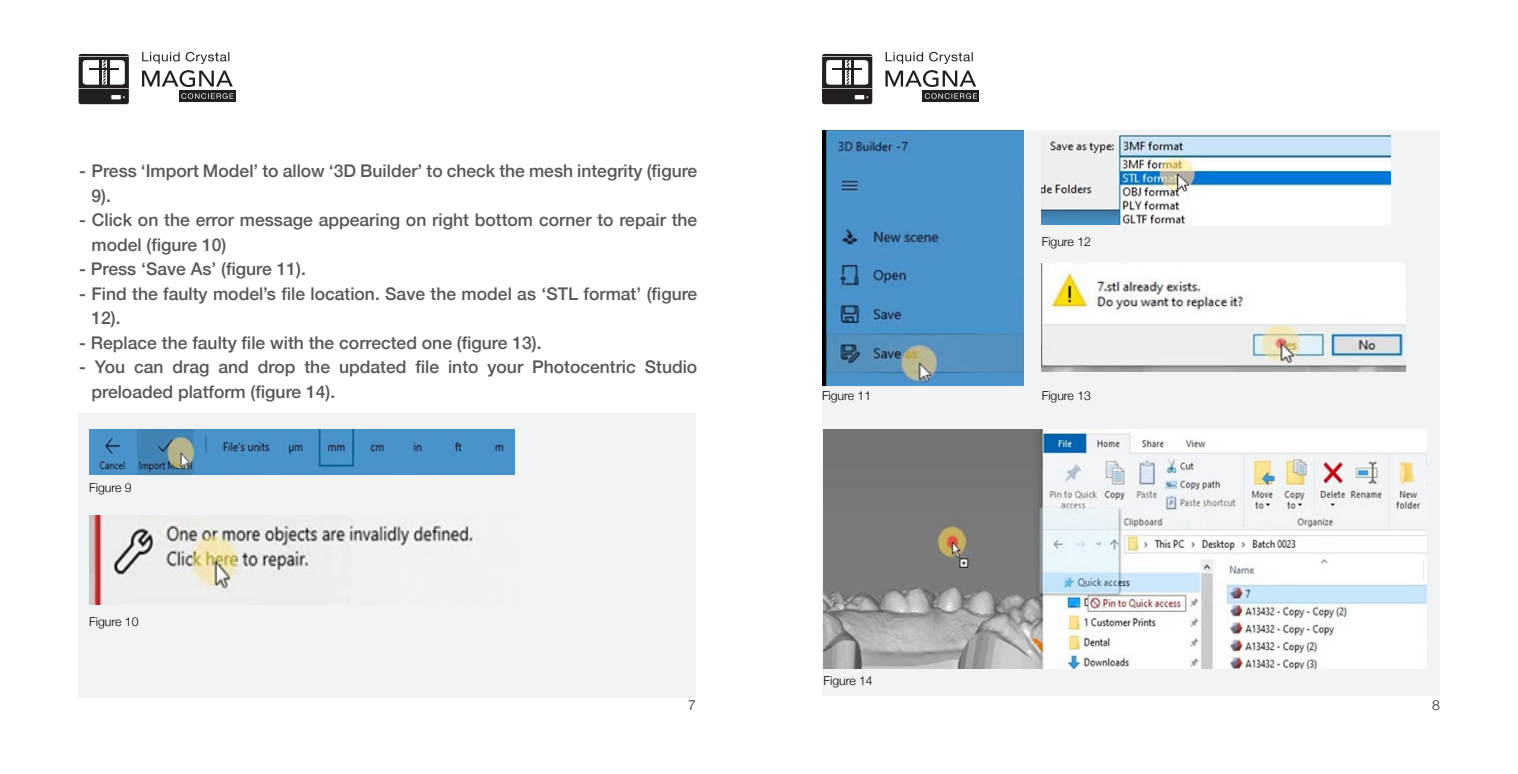
<style>
.page{position:relative;width:1518px;height:774px;background:#fff}
.page>*{position:absolute;margin:0;border:0;box-sizing:border-box;transform-origin:0 0}
.t1{font:500 17.5px/24.5px "Helvetica Neue";color:#57585a}
.t2{font:300 14px "Helvetica Neue";color:#231f20}
.t3{font:300 12.25px "Helvetica Neue";color:#000}
</style>
<div class="page">
<div style="left:78px;top:413px;width:617px;height:285px;background:#f2f3f4"></div>
<div style="left:179px;top:90px;width:57px;height:12px;background:#231f20"></div>
<svg style="left:142px;top:70px;width:91px;height:17px"></svg>
<svg style="left:142px;top:52px;width:87px;height:12px"></svg>
<svg style="left:181px;top:93px;width:52px;height:6px"></svg>
<svg style="left:79px;top:54px;width:50px;height:50px"></svg>
<div style="left:922px;top:90px;width:57px;height:12px;background:#231f20"></div>
<svg style="left:885px;top:70px;width:91px;height:17px"></svg>
<svg style="left:886px;top:52px;width:87px;height:12px"></svg>
<svg style="left:925px;top:93px;width:52px;height:6px"></svg>
<svg style="left:822px;top:54px;width:50px;height:50px"></svg>
<div style="left:823px;top:130px;width:617px;height:566px;background:#f2f3f4"></div>
<img style="left:89px;top:429px;width:425px;height:46px">
<img style="left:89px;top:515px;width:384px;height:89px">
<img style="left:822px;top:130px;width:202px;height:256px">
<img style="left:1042px;top:136px;width:349px;height:89px">
<img style="left:1042px;top:263px;width:364px;height:108px">
<img style="left:823px;top:429px;width:604px;height:240px">
<p class="t1" style="left:91px;top:157px;width:607px;text-indent:-12px">- Press ‘Import Model’ to allow ‘3D Builder’ to check the mesh integrity (figure<br>9).</p>
<p class="t1" style="left:91px;top:206px;width:607px;text-indent:-12px">- Click on the error message appearing on right bottom corner to repair the model (figure 10)</p>
<p class="t1" style="left:79px;top:255px;width:228px">- Press ‘Save As’ (figure 11).</p>
<p class="t1" style="left:91px;top:280px;width:607px;text-indent:-12px">- Find the faulty model’s file location. Save the model as ‘STL format’ (figure<br>12).</p>
<p class="t1" style="left:79px;top:329px;width:464px">- Replace the faulty file with the corrected one (figure 13).</p>
<p class="t1" style="left:91px;top:353px;width:607px;text-indent:-12px">- You can drag and drop the updated file into your Photocentric Studio preloaded platform (figure 14).</p>
<p class="t3" style="left:89px;top:478px;width:44px">Figure 9</p>
<p class="t3" style="left:89px;top:612px;width:51px">Figure 10</p>
<p class="t3" style="left:822px;top:386px;width:51px">Figure 11</p>
<p class="t3" style="left:823px;top:670px;width:51px">Figure 14</p>
<p class="t3" style="left:1042px;top:231px;width:51px">Figure 12</p>
<p class="t3" style="left:1042px;top:385px;width:51px">Figure 13</p>
<p class="t2" style="left:688px;top:693px;width:9px">7</p>
<p class="t2" style="left:1432px;top:693px;width:9px">8</p>
</div>
